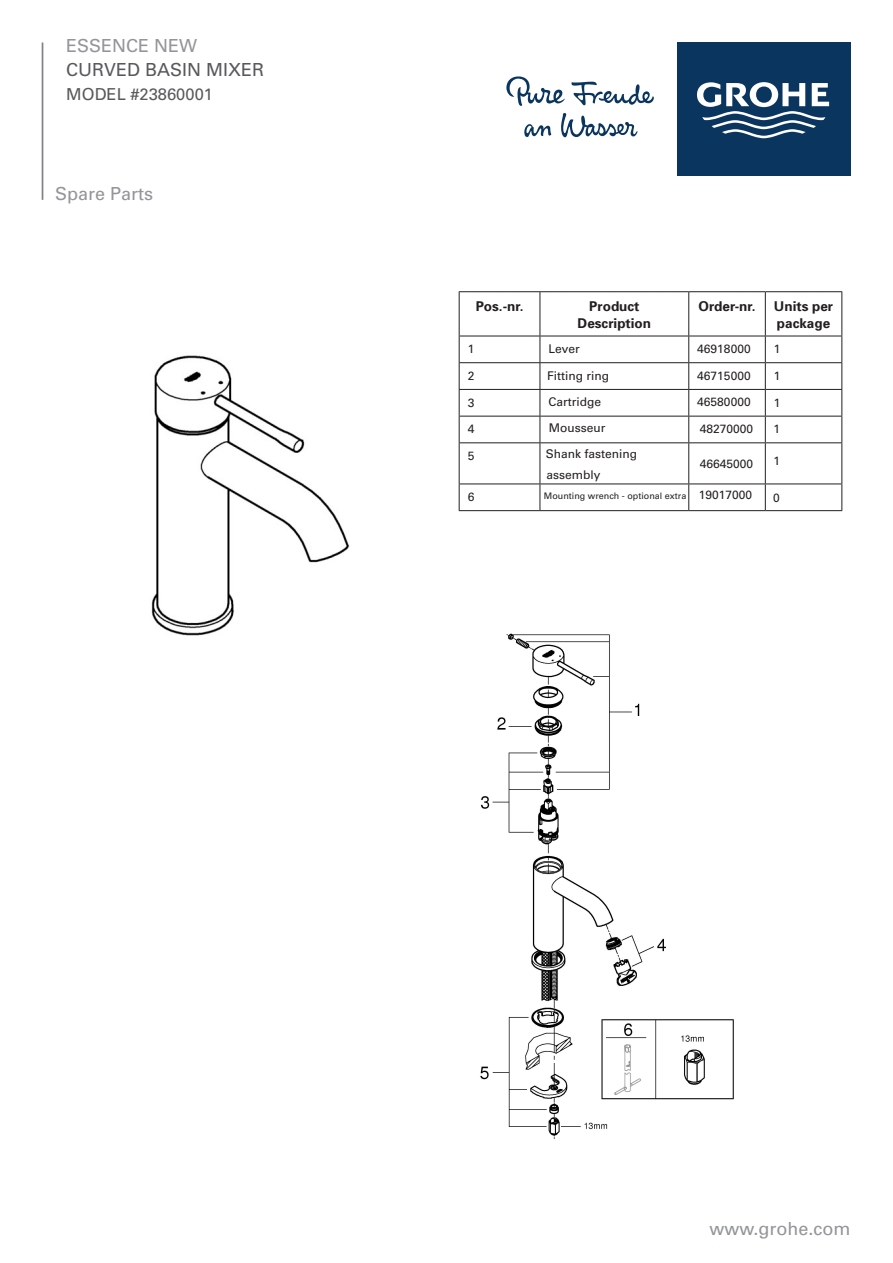
<style>
.page{position:relative;width:893px;height:1263px;background:#fff}
.page>*{position:absolute;margin:0;border:0;box-sizing:border-box;transform-origin:0 0}
.t1{font:18px "Univers";color:#939598}
.t2{font:18px "Univers LT Std";color:#58595b}
.t3{font:18px "Univers LT Std";color:#939598}
.t4{font:16.5px "Univers LT Std";color:#58595b}
.t5{font:700 13.5px/16.2px "Univers";color:#231f20;text-align:center}
.t6{font:12px/21px "Univers LT Std";color:#231f20}
.t7{font:9px "Univers LT Std";color:#231f20}
.s1{font-size:12px}
</style>
<div class="page">
<div style="left:677px;top:43px;width:173px;height:133px;background:#0a355e"></div>
<svg style="left:697px;top:82px;width:132px;height:56px"></svg>
<svg style="left:506px;top:76px;width:148px;height:61px"></svg>
<hr style="left:42px;top:43px;width:1px;height:157px;background:#808285">
<img style="left:151px;top:355px;width:199px;height:281px">
<img style="left:317px;top:571px;width:417px;height:568px">
<hr style="left:459px;top:291px;width:81px;height:1px;background:#231f20">
<hr style="left:459px;top:292px;width:1px;height:44px;background:#231f20">
<hr style="left:540px;top:291px;width:149px;height:1px;background:#231f20">
<hr style="left:540px;top:292px;width:1px;height:44px;background:#231f20">
<hr style="left:689px;top:291px;width:76px;height:1px;background:#231f20">
<hr style="left:688px;top:292px;width:1px;height:44px;background:#231f20">
<hr style="left:765px;top:291px;width:77px;height:1px;background:#231f20">
<hr style="left:765px;top:292px;width:1px;height:44px;background:#231f20">
<hr style="left:841px;top:292px;width:1px;height:44px;background:#231f20">
<hr style="left:459px;top:336px;width:81px;height:1px;background:#231f20">
<hr style="left:540px;top:336px;width:149px;height:1px;background:#231f20">
<hr style="left:689px;top:336px;width:76px;height:1px;background:#231f20">
<hr style="left:765px;top:336px;width:77px;height:1px;background:#231f20">
<hr style="left:459px;top:362px;width:81px;height:1px;background:#231f20">
<hr style="left:540px;top:362px;width:149px;height:1px;background:#231f20">
<hr style="left:689px;top:362px;width:76px;height:1px;background:#231f20">
<hr style="left:765px;top:362px;width:77px;height:1px;background:#231f20">
<hr style="left:459px;top:389px;width:81px;height:1px;background:#231f20">
<hr style="left:540px;top:389px;width:149px;height:1px;background:#231f20">
<hr style="left:689px;top:389px;width:76px;height:1px;background:#231f20">
<hr style="left:765px;top:389px;width:77px;height:1px;background:#231f20">
<hr style="left:459px;top:416px;width:81px;height:1px;background:#231f20">
<svg style="left:459px;top:336px;width:1px;height:106px"></svg>
<hr style="left:540px;top:416px;width:149px;height:1px;background:#231f20">
<svg style="left:540px;top:336px;width:1px;height:106px"></svg>
<hr style="left:689px;top:416px;width:76px;height:1px;background:#231f20">
<svg style="left:688px;top:336px;width:1px;height:106px"></svg>
<hr style="left:765px;top:416px;width:77px;height:1px;background:#231f20">
<svg style="left:765px;top:336px;width:1px;height:106px"></svg>
<svg style="left:841px;top:336px;width:1px;height:106px"></svg>
<hr style="left:459px;top:442px;width:81px;height:1px;background:#231f20">
<hr style="left:459px;top:443px;width:1px;height:41px;background:#231f20">
<hr style="left:540px;top:442px;width:149px;height:1px;background:#231f20">
<hr style="left:540px;top:443px;width:1px;height:41px;background:#231f20">
<hr style="left:689px;top:442px;width:76px;height:1px;background:#231f20">
<hr style="left:688px;top:443px;width:1px;height:41px;background:#231f20">
<hr style="left:765px;top:442px;width:77px;height:1px;background:#231f20">
<hr style="left:765px;top:443px;width:1px;height:41px;background:#231f20">
<hr style="left:841px;top:443px;width:1px;height:41px;background:#231f20">
<hr style="left:459px;top:484px;width:81px;height:1px;background:#231f20">
<svg style="left:459px;top:484px;width:1px;height:26px"></svg>
<hr style="left:540px;top:484px;width:149px;height:1px;background:#231f20">
<svg style="left:540px;top:484px;width:1px;height:26px"></svg>
<hr style="left:689px;top:484px;width:76px;height:1px;background:#231f20">
<svg style="left:688px;top:484px;width:1px;height:26px"></svg>
<hr style="left:765px;top:484px;width:77px;height:1px;background:#231f20">
<svg style="left:765px;top:484px;width:1px;height:26px"></svg>
<svg style="left:841px;top:484px;width:1px;height:26px"></svg>
<hr style="left:459px;top:510px;width:81px;height:1px;background:#231f20">
<hr style="left:540px;top:510px;width:149px;height:1px;background:#231f20">
<hr style="left:689px;top:510px;width:76px;height:1px;background:#231f20">
<hr style="left:765px;top:510px;width:77px;height:1px;background:#231f20">
<h1 class="t3" style="left:66px;top:35px;width:133px">ESSENCE NEW</h1>
<h1 class="t2" style="left:66px;top:59px;width:200px">CURVED BASIN MIXER</h1>
<h2 class="t4" style="left:66px;top:84px;width:148px">MODEL #23860001</h2>
<p class="t1" style="left:55px;top:182px;width:100px">Spare Parts</p>
<p class="t5" style="left:476px;top:298px;width:49px">Pos.-nr.</p>
<p class="t5" style="left:578px;top:298px;width:75px">Product<br>Description</p>
<p class="t5" style="left:698px;top:298px;width:59px">Order-nr.</p>
<p class="t5" style="left:774px;top:298px;width:61px;text-align:left">Units per package</p>
<p class="t6" style="left:468px;top:338px;width:8px">1</p>
<p class="t6" style="left:548px;top:338px;width:33px">Lever</p>
<p class="t6" style="left:697px;top:338px;width:55px">46918000</p>
<p class="t6" style="left:774px;top:338px;width:8px">1</p>
<p class="t6" style="left:468px;top:365px;width:8px">2</p>
<p class="t6" style="left:547px;top:365px;width:64px">Fitting ring</p>
<p class="t6" style="left:697px;top:365px;width:55px">46715000</p>
<p class="t6" style="left:774px;top:365px;width:8px">1</p>
<p class="t6" style="left:468px;top:392px;width:8px">3</p>
<p class="t6" style="left:548px;top:392px;width:54px">Cartridge</p>
<p class="t6" style="left:697px;top:392px;width:55px">46580000</p>
<p class="t6" style="left:774px;top:392px;width:8px">1</p>
<p class="t6" style="left:468px;top:419px;width:8px">4</p>
<p class="t6" style="left:549px;top:417px;width:58px">Mousseur</p>
<p class="t6" style="left:700px;top:418px;width:55px">48270000</p>
<p class="t6" style="left:546px;top:443px;width:93px">Shank fastening assembly</p>
<p class="t6" style="left:700px;top:454px;width:55px">46645000</p>
<p class="t6" style="left:774px;top:450px;width:8px">1</p>
<p class="t6" style="left:774px;top:419px;width:8px">1</p>
<p class="t6" style="left:468px;top:445px;width:8px">5</p>
<p class="t6" style="left:468px;top:486px;width:8px">6</p>
<p class="t7" style="left:544px;top:491px;width:210px">Mounting wrench - optional extra <span class="s1">19017000</span></p>
<p class="t6" style="left:773px;top:487px;width:8px">0</p>
<p class="t1" style="left:709px;top:1217px;width:142px">www.grohe.com</p>
</div>
